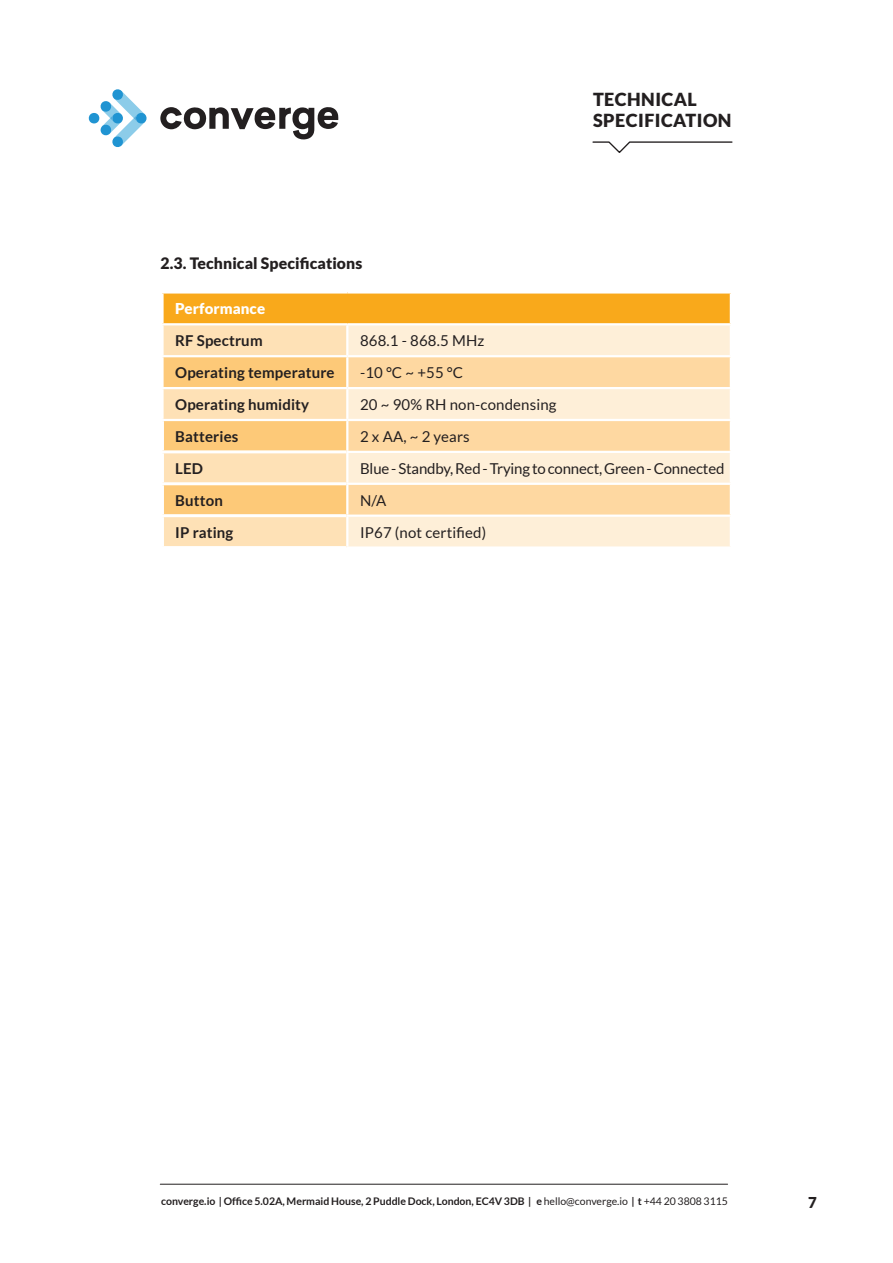
<style>
.page{position:relative;width:893px;height:1263px;background:#fff}
.page>*{position:absolute;margin:0;border:0;box-sizing:border-box;transform-origin:0 0}
.Section_1{font:900 18px/21.6px "Lato";letter-spacing:.025em;color:#231f20}
.Subhead_1{font:900 15.75px "Lato";letter-spacing:.005em;color:#231f20}
.body_copy_1{font:15px "Lato";letter-spacing:.01em;color:#231f20}
.body_copy_1-2{font:700 15px "Lato";letter-spacing:.01em;color:#231f20}
.body_copy_1-3{font:15px "Lato";letter-spacing:-.01em;color:#231f20}
.Subhead_1-2{font:900 15px "Lato";letter-spacing:.005em;color:#fff}
.t1{font:900 15px "Lato";color:#231f20}
.t2{font:700 10.5px "Lato";color:#231f20}
.s1{font-weight:400}
</style>
<div class="page">
<hr style="left:160px;top:1184px;width:568px;height:1px;background:#231f20">
<svg style="left:160px;top:107px;width:178px;height:32px"></svg>
<svg style="left:89px;top:89px;width:58px;height:58px"></svg>
<div style="left:162px;top:292px;width:569px;height:32px;background:#f9a91b"></div>
<div style="left:348px;top:325px;width:382px;height:221px;background:#feefd8"></div>
<svg style="left:164px;top:325px;width:182px;height:221px"></svg>
<svg style="left:348px;top:357px;width:382px;height:157px;fill:#fed8a1"></svg>
<hr style="left:161px;top:450px;width:185px;height:3px;background:#fff">
<hr style="left:161px;top:482px;width:185px;height:3px;background:#fff">
<hr style="left:161px;top:514px;width:185px;height:3px;background:#fff">
<hr style="left:161px;top:291px;width:186px;height:3px;background:#fff">
<hr style="left:161px;top:294px;width:3px;height:29px;background:#fff">
<hr style="left:347px;top:291px;width:385px;height:3px;background:#fff">
<hr style="left:161px;top:323px;width:186px;height:2px;background:#fff">
<hr style="left:347px;top:323px;width:385px;height:2px;background:#fff">
<hr style="left:161px;top:355px;width:186px;height:2px;background:#fff">
<hr style="left:347px;top:355px;width:385px;height:2px;background:#fff">
<hr style="left:161px;top:387px;width:186px;height:2px;background:#fff">
<hr style="left:347px;top:387px;width:385px;height:2px;background:#fff">
<hr style="left:161px;top:419px;width:186px;height:2px;background:#fff">
<hr style="left:347px;top:419px;width:385px;height:2px;background:#fff">
<hr style="left:730px;top:294px;width:2px;height:29px;background:#fff">
<hr style="left:346px;top:451px;width:386px;height:2px;background:#fff">
<hr style="left:346px;top:483px;width:386px;height:2px;background:#fff">
<hr style="left:346px;top:514px;width:386px;height:3px;background:#fff">
<svg style="left:592px;top:141px;width:141px;height:12px"></svg>
<p class="Subhead_1" style="left:161px;top:254px;width:203px">2.3. Technical Specifications</p>
<p class="Section_1" style="left:593px;top:88px;width:140px">TECHNICAL<br>SPECIFICATION</p>
<p class="Subhead_1-2" style="left:175px;top:300px;width:91px">Performance</p>
<p class="body_copy_1-2" style="left:175px;top:332px;width:89px">RF Spectrum</p>
<p class="body_copy_1" style="left:360px;top:332px;width:126px">868.1 - 868.5 MHz</p>
<p class="body_copy_1-2" style="left:175px;top:364px;width:161px">Operating temperature</p>
<p class="body_copy_1" style="left:360px;top:364px;width:104px">-10 °C ~ +55 °C</p>
<p class="body_copy_1-2" style="left:175px;top:396px;width:135px">Operating humidity</p>
<p class="body_copy_1" style="left:360px;top:396px;width:198px">20 ~ 90% RH non-condensing</p>
<p class="body_copy_1-2" style="left:175px;top:428px;width:65px">Batteries</p>
<p class="body_copy_1" style="left:360px;top:428px;width:111px">2 x AA, ~ 2 years</p>
<p class="body_copy_1-2" style="left:175px;top:460px;width:29px">LED</p>
<p class="body_copy_1-3" style="left:360px;top:460px;width:366px">Blue - Standby, Red - Trying to connect, Green - Connected</p>
<p class="body_copy_1-2" style="left:175px;top:492px;width:49px">Button</p>
<p class="body_copy_1" style="left:360px;top:492px;width:28px">N/A</p>
<p class="body_copy_1-2" style="left:175px;top:524px;width:60px">IP rating</p>
<p class="body_copy_1" style="left:360px;top:524px;width:128px">IP67 (not certified)</p>
<p class="t2" style="left:161px;top:1195px;width:568px">converge.io | Office 5.02A, Mermaid House, 2 Puddle Dock, London, EC4V 3DB | e <span class="s1">hello@converge.io</span> | t <span class="s1">+44 20 3808 3115</span></p>
<h3 class="t1" style="left:808px;top:1194px;width:10px">7</h3>
</div>
